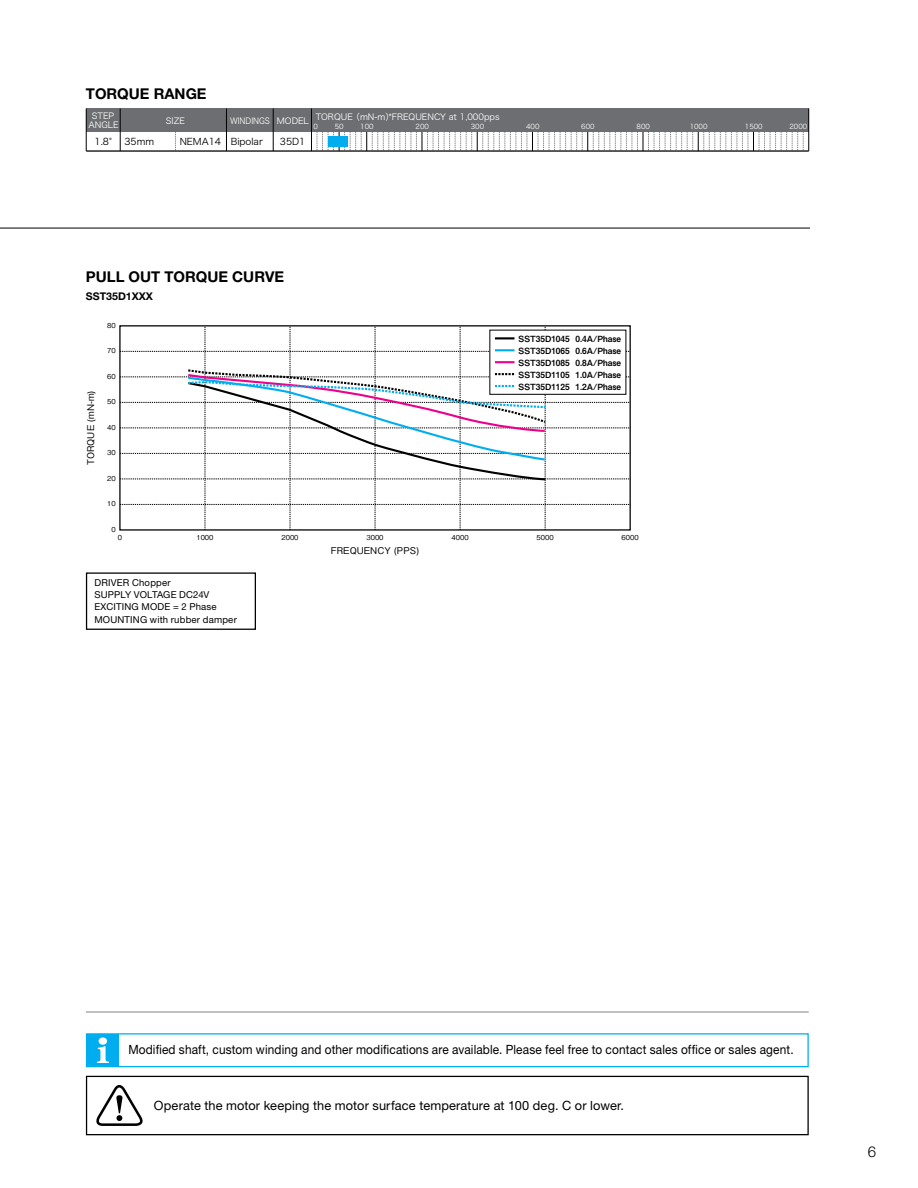
<style>
.page{position:relative;width:918px;height:1188px;background:#fff}
.page>*{position:absolute;margin:0;border:0;box-sizing:border-box;transform-origin:0 0}
.t1{font:300 15px "Helvetica Neue";color:#000}
.t2{font:700 14.85px "Helvetica Neue";color:#000}
.t3{font:12.75px "Helvetica Neue";letter-spacing:.01em;color:#000;scale:.93 1}
.t4{font:12.75px "Helvetica Neue";letter-spacing:.01em;color:#000}
.t5{font:700 10.65px "Helvetica Neue";color:#000}
.t6{font:9.6px/12.3px "Helvetica Neue";letter-spacing:.02em;color:#000}
.t7{font:9.3px "Gothic BBB Pro Medium 90 pv RKSJ H";color:#000}
.t8{font:8.55px/11.9px "Midashi Go Pro MB31 90 pv RKSJ H";color:#000;text-align:justify}
.t9{font:8.55px/9px "Gothic BBB Pro Medium 90 pv RKSJ H";color:#fff;text-align:center}
.t10{font:8.55px "Gothic BBB Pro Medium 90 pv RKSJ H";color:#fff;scale:.9 1}
.t11{font:6.75px "Gothic BBB Pro Medium 90 pv RKSJ H";color:#000}
.t12{font:6.75px "Gothic BBB Pro Medium 90 pv RKSJ H";color:#fff}
.s1{font-family:"Futo Min A101 Pro Bold 90 pv RKSJ H"}
</style>
<div class="page">
<hr style="left:0;top:228px;width:810px;height:1px;background:#000">
<div style="left:86px;top:109px;width:723px;height:23px;background:#6d6e71"></div>
<hr style="left:120px;top:109px;width:1px;height:42px;background:#000">
<hr style="left:86px;top:109px;width:1px;height:42px;background:#000">
<svg style="left:175px;top:132px;width:1px;height:18px"></svg>
<hr style="left:226px;top:109px;width:1px;height:42px;background:#000">
<hr style="left:311px;top:109px;width:1px;height:42px;background:#000">
<hr style="left:273px;top:109px;width:1px;height:42px;background:#000">
<svg style="left:317px;top:132px;width:487px;height:18px"></svg>
<hr style="left:808px;top:109px;width:1px;height:42px;background:#000">
<hr style="left:86px;top:150px;width:723px;height:2px;background:#000">
<div style="left:328px;top:136px;width:19px;height:11px;background:#00aeef"></div>
<div style="left:86px;top:1076px;width:723px;height:59px;border:1px solid #000"></div>
<svg style="left:96px;top:1085px;width:47px;height:41px"></svg>
<svg style="left:121px;top:327px;width:508px;height:202px"></svg>
<div style="left:119px;top:325px;width:512px;height:206px;border:1px solid #000"></div>
<div style="left:86px;top:572px;width:170px;height:58px;border:1px solid #000"></div>
<hr style="left:86px;top:1012px;width:723px;height:1px;background:#808285">
<div style="left:86px;top:1033px;width:723px;height:34px;border:1px solid #00aeef"></div>
<div style="left:87px;top:1034px;width:32px;height:33px;background:#00aeef"></div>
<div style="left:99px;top:1038px;width:8px;height:7px;background:#fff;border-radius:50%"></div>
<svg style="left:97px;top:1046px;width:12px;height:17px"></svg>
<p class="t2" style="left:86px;top:84px;width:122px">TORQUE RANGE</p>
<p class="t7" style="left:95px;top:133px;width:19px">1.8°</p>
<p class="t7" style="left:124px;top:133px;width:31px">35mm</p>
<p class="t7" style="left:180px;top:133px;width:85px">NEMA14 Bipolar</p>
<p class="t7" style="left:280px;top:133px;width:27px">35D1</p>
<p class="t9" style="left:89px;top:111px;width:31px">STEP<br>ANGLE</p>
<p class="t9" style="left:166px;top:115px;width:20px">SIZE</p>
<p class="t10" style="left:230px;top:113px;width:89px">WINDINGS MODEL</p>
<p class="t9" style="left:316px;top:111px;width:185px">TORQUE （mN-m）<span class="s1">*</span>FREQUENCY at 1,000pps</p>
<p class="t12" style="left:314px;top:121px;width:6px">0</p>
<p class="t12" style="left:335px;top:121px;width:10px">50</p>
<p class="t12" style="left:360px;top:121px;width:15px">100</p>
<p class="t12" style="left:416px;top:121px;width:15px">200</p>
<p class="t12" style="left:471px;top:121px;width:15px">300</p>
<p class="t12" style="left:526px;top:121px;width:15px">400</p>
<p class="t12" style="left:581px;top:121px;width:15px">600</p>
<p class="t12" style="left:637px;top:121px;width:15px">800</p>
<p class="t12" style="left:690px;top:121px;width:19px">1000</p>
<p class="t12" style="left:745px;top:121px;width:19px">1500</p>
<p class="t12" style="left:789px;top:121px;width:19px">2000</p>
<p class="t2" style="left:86px;top:268px;width:200px">PULL OUT TORQUE CURVE</p>
<p class="t5" style="left:86px;top:290px;width:69px">SST35D1XXX</p>
<p class="t7" style="left:83px;top:465px;width:76px;rotate:-90deg">TORQUE (mN-m)</p>
<p class="t11" style="left:107px;top:320px;width:10px">80</p>
<p class="t11" style="left:107px;top:345px;width:10px">70</p>
<p class="t11" style="left:107px;top:371px;width:10px">60</p>
<p class="t11" style="left:107px;top:396px;width:10px">50</p>
<p class="t11" style="left:107px;top:422px;width:10px">40</p>
<p class="t11" style="left:107px;top:447px;width:10px">30</p>
<p class="t11" style="left:107px;top:473px;width:10px">20</p>
<p class="t11" style="left:107px;top:498px;width:10px">10</p>
<p class="t11" style="left:111px;top:524px;width:6px">0</p>
<p class="t8" style="left:519px;top:332px;width:104px">SST35D1045 0.4A/Phase SST35D1065 0.6A/Phase SST35D1085 0.8A/Phase SST35D1105 1.0A/Phase SST35D1125 1.2A/Phase</p>
<p class="t11" style="left:118px;top:532px;width:6px">0</p>
<p class="t11" style="left:196px;top:532px;width:19px">1000</p>
<p class="t11" style="left:281px;top:532px;width:19px">2000</p>
<p class="t11" style="left:366px;top:532px;width:19px">3000</p>
<p class="t11" style="left:452px;top:532px;width:19px">4000</p>
<p class="t11" style="left:537px;top:532px;width:19px">5000</p>
<p class="t11" style="left:622px;top:532px;width:19px">6000</p>
<p class="t6" style="left:94px;top:576px;width:144px">DRIVER Chopper<br>SUPPLY VOLTAGE DC24V<br>EXCITING MODE = 2 Phase<br>MOUNTING with rubber damper</p>
<p class="t7" style="left:331px;top:543px;width:90px">FREQUENCY (PPS)</p>
<p class="t3" style="left:128px;top:1042px;width:717px">Modified shaft, custom winding and other modifications are available. Please feel free to contact sales office or sales agent.</p>
<p class="t4" style="left:154px;top:1098px;width:472px">Operate the motor keeping the motor surface temperature at 100 deg. C or lower.</p>
<p class="t1" style="left:868px;top:1142px;width:10px">6</p>
</div>
